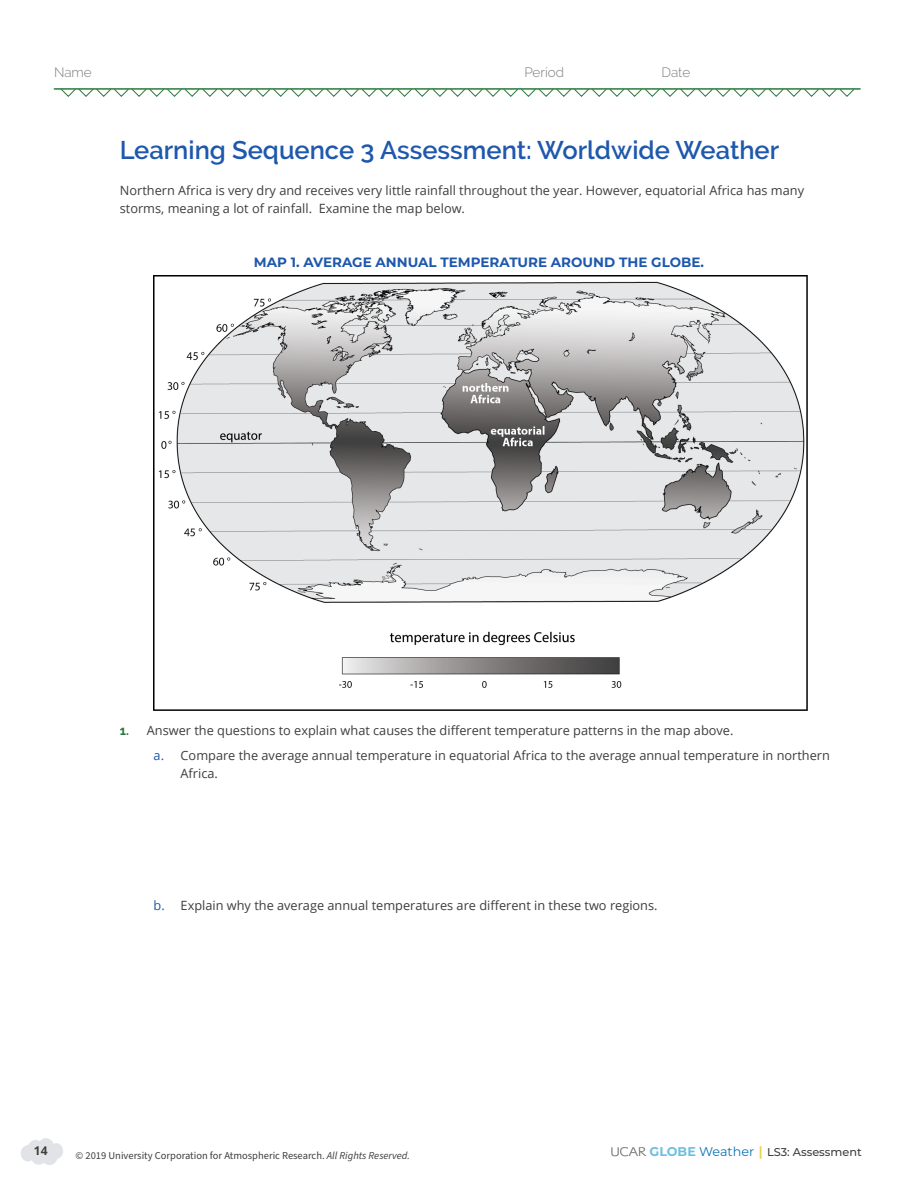
<style>
.page{position:relative;width:918px;height:1188px;background:#fff}
.page>*{position:absolute;margin:0;border:0;box-sizing:border-box;transform-origin:0 0}
.t1{font:600 25.5px "Raleway";color:#1e58ad}
.t2{font:700 13.5px "Montserrat";color:#1e58ad}
.t3{font:300 13.5px "Raleway";color:#7a7c7f}
.t4{font:12.75px/18px "Open Sans";color:#3e3e3f}
.t5{font:700 12px "Open Sans";color:#3e3e3f}
.t6{font:500 11.25px "Montserrat";color:#3e3e3f}
.t7{font:10.5px "Source Sans Pro";color:#3e3e3f}
.s1{font-family:"Raleway";font-weight:700;color:#2a783b}
.s2{color:#1e58ad}
.s3{font-style:italic}
.s4{font-weight:700;font-size:12.75px;color:#6ebfdd}
.s5{font-weight:400;font-size:12.75px;color:#0973b4}
.s6{font-family:"Open Sans";font-weight:800;font-size:12.75px;color:#ebd150}
</style>
<div class="page">
<svg style="left:611px;top:1147px;width:36px;height:9px"></svg>
<svg style="left:21px;top:1138px;width:42px;height:27px"></svg>
<img style="left:154px;top:276px;width:654px;height:434px">
<hr style="left:54px;top:89px;width:806px;height:1px;background:#2a783b">
<svg style="left:60px;top:88px;width:795px;height:9px"></svg>
<p class="t3" style="left:54px;top:65px;width:39px">Name</p>
<p class="t3" style="left:524px;top:65px;width:41px">Period</p>
<p class="t3" style="left:662px;top:65px;width:30px">Date</p>
<h2 class="t1" style="left:120px;top:135px;width:661px">Learning Sequence 3 Assessment: Worldwide Weather</h2>
<p class="t4" style="left:120px;top:181px;width:686px">Northern Africa is very dry and receives very little rainfall throughout the year. However, equatorial Africa has many storms, meaning a lot of rainfall. Examine the map below.</p>
<h3 class="t2" style="left:254px;top:252px;width:452px">MAP 1. AVERAGE ANNUAL TEMPERATURE AROUND THE GLOBE.</h3>
<p class="t4" style="left:120px;top:721px;width:615px"><span class="s1">1.</span> Answer the questions to explain what causes the different temperature patterns in the map above.</p>
<p class="t4" style="left:181px;top:746px;width:651px;text-indent:-27px"><span class="s2">a.</span> Compare the average annual temperature in equatorial Africa to the average annual temperature in northern<br>Africa.</p>
<p class="t4" style="left:154px;top:897px;width:505px"><span class="s2">b.</span> Explain why the average annual temperatures are different in these two regions.</p>
<p class="t5" style="left:34px;top:1142px;width:15px">14</p>
<p class="t7" style="left:76px;top:1148px;width:336px">© 2019 University Corporation for Atmospheric Research. <span class="s3">All Rights Reserved.</span></p>
<p class="t6" style="left:650px;top:1144px;width:214px"><span class="s4">GLOBE</span> <span class="s5">Weather</span> <span class="s6">|</span> LS3: Assessment</p>
</div>
